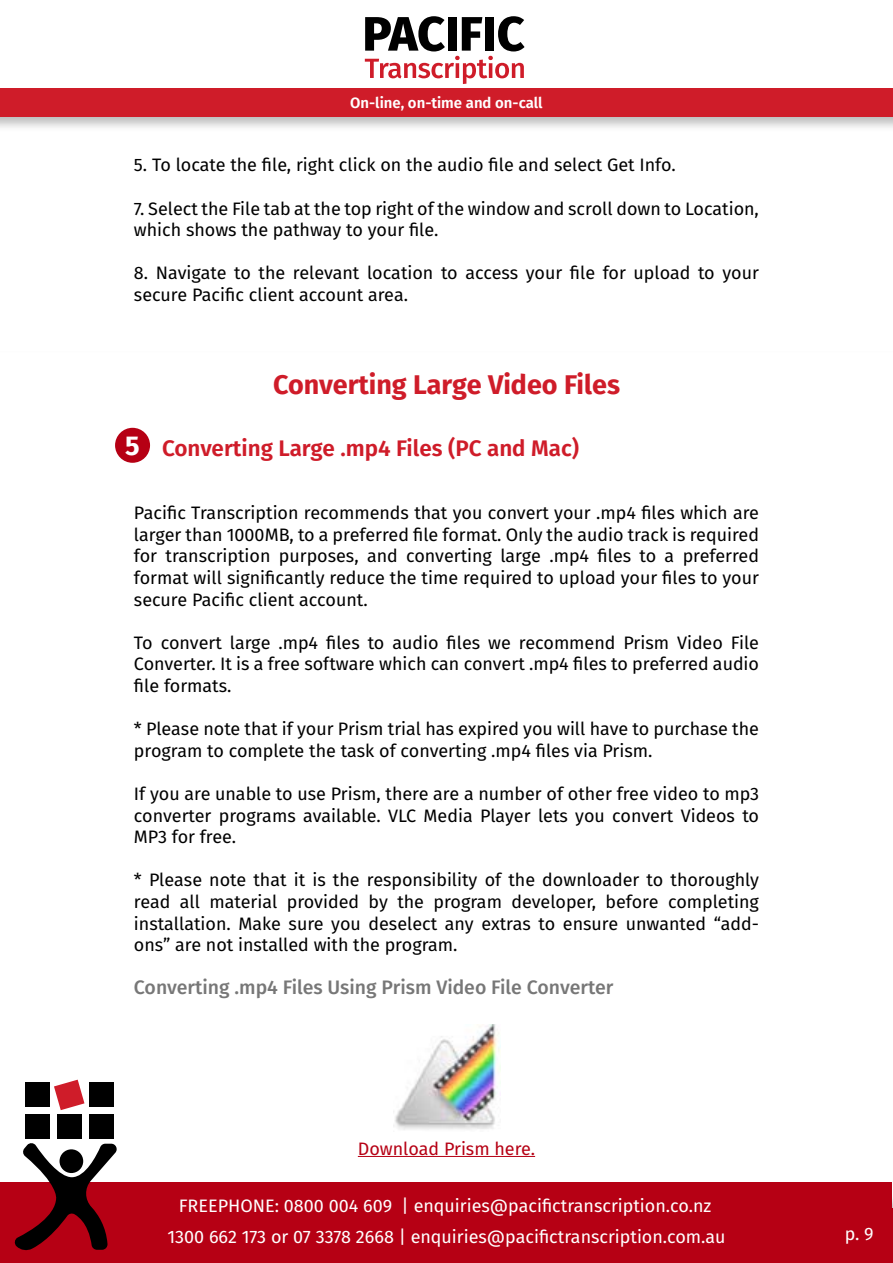
<style>
.page{position:relative;width:893px;height:1263px;background:#fff}
.page>*{position:absolute;margin:0;border:0;box-sizing:border-box;transform-origin:0 0}
.t1{font:700 27.15px "Fira Sans";color:#fff}
.t2{font:700 27px "Fira Sans";color:#cf1c29}
.t3{font:600 22.5px "Fira Sans";color:#cf1c29}
.t4{font:500 19.5px "Fira Sans";color:#777}
.t5{font:18px/21.6px "Fira Sans";color:#000;text-align:justify}
.t6{font:18px/30.3px "Fira Sans";color:#fff;text-align:center}
.t7{font:18px "Fira Sans";color:#b60014}
.t8{font:600 15px "Fira Sans";color:#fff}
</style>
<div class="page">
<div style="left:0;top:1209px;width:893px;height:54px;background:#b60014"></div>
<div style="left:0;top:1182px;width:891px;height:44px;background:#b60014"></div>
<svg style="left:14px;top:1143px;width:103px;height:108px"></svg>
<div style="left:60px;top:1149px;width:23px;height:24px;background:#000;border-radius:50%"></div>
<div style="left:25px;top:1082px;width:25px;height:25px;background:#000"></div>
<svg style="left:54px;top:1080px;width:30px;height:30px"></svg>
<div style="left:89px;top:1082px;width:25px;height:25px;background:#000"></div>
<div style="left:25px;top:1114px;width:25px;height:25px;background:#000"></div>
<div style="left:57px;top:1114px;width:25px;height:25px;background:#000"></div>
<div style="left:89px;top:1114px;width:25px;height:25px;background:#000"></div>
<div style="left:0;top:88px;width:893px;height:28px;background:#cf1c29"></div>
<svg style="left:365px;top:16px;width:160px;height:68px"></svg>
<img style="left:395px;top:1024px;width:106px;height:106px">
<hr style="left:358px;top:1156px;width:177px;height:1px;background:#b60014">
<div style="left:115px;top:428px;width:35px;height:35px;background:#b60014;border-radius:50%"></div>
<p class="t8" style="left:350px;top:90px;width:194px">On-line, on-time and on-call</p>
<p class="t5" style="left:134px;top:154px;width:543px">5. To locate the file, right click on the audio file and select Get Info.</p>
<p class="t5" style="left:134px;top:197px;width:626px">7. Select the File tab at the top right of the window and scroll down to Location, which shows the pathway to your file.</p>
<p class="t5" style="left:134px;top:262px;width:626px">8. Navigate to the relevant location to access your file for upload to your secure Pacific client account area.</p>
<h1 class="t1" style="left:125px;top:422px;width:16px">5</h1>
<h2 class="t2" style="left:273px;top:362px;width:348px">Converting Large Video Files</h2>
<p class="t3" style="left:162px;top:429px;width:419px">Converting Large .mp4 Files (PC and Mac)</p>
<p class="t5" style="left:134px;top:502px;width:627px">Pacific Transcription recommends that you convert your .mp4 files which are larger than 1000MB, to a preferred file format. Only the audio track is required for transcription purposes, and converting large .mp4 files to a preferred format will significantly reduce the time required to upload your files to your secure Pacific client account.</p>
<p class="t5" style="left:134px;top:631px;width:627px">To convert large .mp4 files to audio files we recommend Prism Video File Converter. It is a free software which can convert .mp4 files to preferred audio file formats.</p>
<p class="t5" style="left:134px;top:718px;width:626px">* Please note that if your Prism trial has expired you will have to purchase the program to complete the task of converting .mp4 files via Prism.</p>
<p class="t5" style="left:134px;top:782px;width:627px">If you are unable to use Prism, there are a number of other free video to mp3 converter programs available. VLC Media Player lets you convert Videos to MP3 for free.</p>
<p class="t5" style="left:134px;top:869px;width:627px">* Please note that it is the responsibility of the downloader to thoroughly read all material provided by the program developer, before completing installation. Make sure you deselect any extras to ensure unwanted “add&shy;ons” are not installed with the program.</p>
<p class="t4" style="left:134px;top:971px;width:481px">Converting .mp4 Files Using Prism Video File Converter</p>
<p class="t7" style="left:358px;top:1135px;width:179px">Download Prism here.</p>
<p class="t6" style="left:167px;top:1190px;width:560px">FREEPHONE: 0800 004 609 | enquiries@pacifictranscription.co.nz<br>1300 662 173 or 07 3378 2668 | enquiries@pacifictranscription.com.au</p>
<p class="t6" style="left:845px;top:1218px;width:30px">p. 9</p>
</div>
